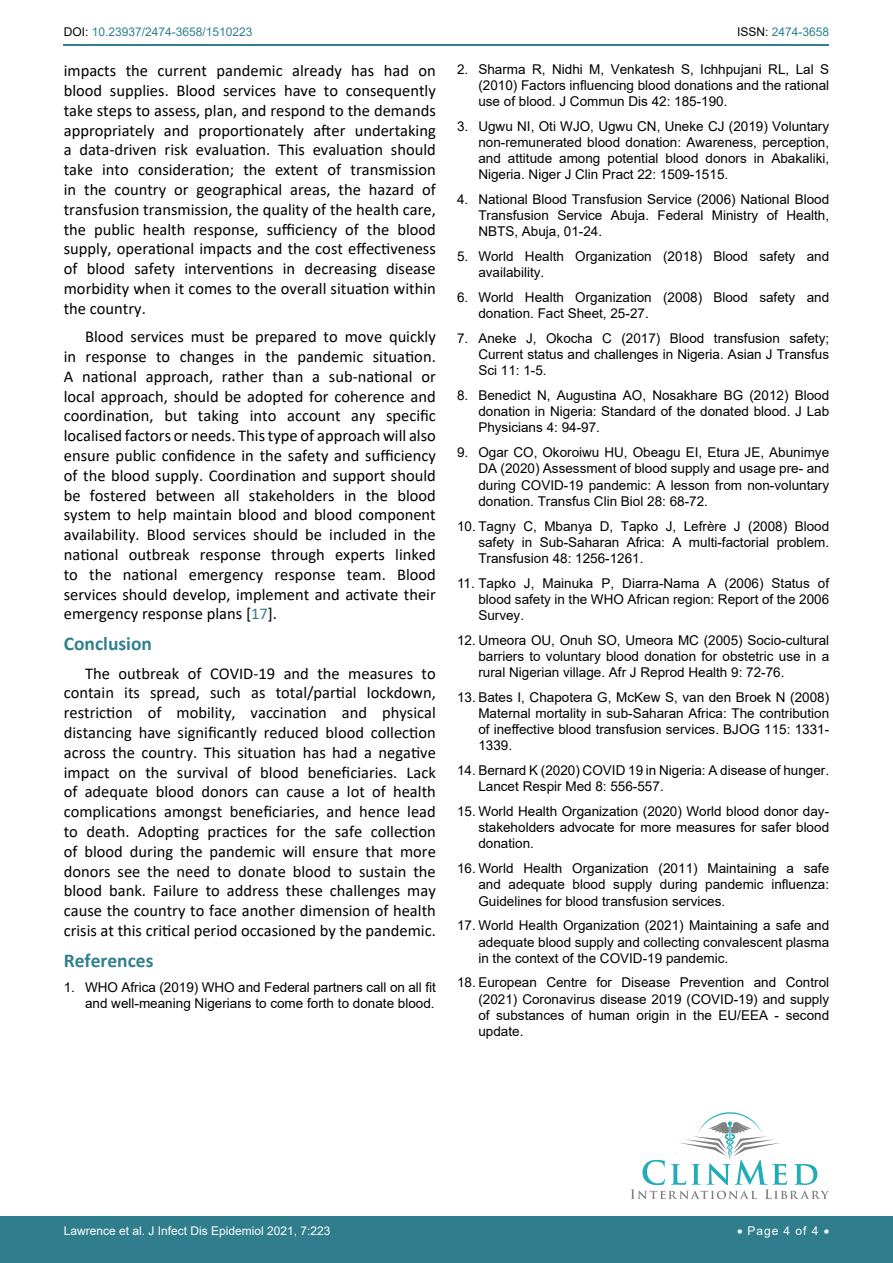
<style>
.page{position:relative;width:893px;height:1263px;background:#fff}
.page>*{position:absolute;margin:0;border:0;box-sizing:border-box;transform-origin:0 0}
.t1{font:700 19.5px "Calibri";color:#30808d}
.t2{font:16.5px/19.8px "Calibri";color:#000;text-align:justify}
.t3{font:13.5px/16.2px "Arial";color:#000;text-align:justify}
.t4{font:12px "Arial";color:#fff}
.t5{font:12px "Arial";color:#30808d}
.s1{color:#000}
.s2{color:#30808d}
</style>
<div class="page">
<hr style="left:64px;top:45px;width:765px;height:1px;background:#30808d">
<div style="left:0;top:1217px;width:893px;height:46px;background:#307d8d"></div>
<svg style="left:631px;top:1112px;width:198px;height:87px"></svg>
<p class="t5" style="left:64px;top:24px;width:190px"><span class="s1">DOI:</span> 10.23937/2474-3658/1510223</p>
<p class="t5" style="left:737px;top:24px;width:94px"><span class="s1">ISSN:</span> 2474-3658</p>
<p class="t2" style="left:64px;top:60px;width:374px">impacts the current pandemic already has had on blood supplies. Blood services have to consequently take steps to assess, plan, and respond to the demands appropriately and proportionately after undertaking a data-driven risk evaluation. This evaluation should take into consideration; the extent of transmission in the country or geographical areas, the hazard of transfusion transmission, the quality of the health care, the public health response, sufficiency of the blood supply, operational impacts and the cost effectiveness of blood safety interventions in decreasing disease morbidity when it comes to the overall situation within the country.</p>
<p class="t2" style="left:64px;top:326px;width:374px;text-indent:21px">Blood services must be prepared to move quickly in response to changes in the pandemic situation.<br>A national approach, rather than a sub-national or local approach, should be adopted for coherence and coordination, but taking into account any specific localised factors or needs. This type of approach will also ensure public confidence in the safety and sufficiency of the blood supply. Coordination and support should be fostered between all stakeholders in the blood system to help maintain blood and blood component availability. Blood services should be included in the national outbreak response through experts linked to the national emergency response team. Blood services should develop, implement and activate their emergency response plans [<span class="s2">17</span>].</p>
<h1 class="t1" style="left:64px;top:630px;width:90px">Conclusion</h1>
<p class="t2" style="left:64px;top:663px;width:374px;text-indent:21px">The outbreak of COVID-19 and the measures to contain its spread, such as total/partial lockdown, restriction of mobility, vaccination and physical distancing have significantly reduced blood collection across the country. This situation has had a negative impact on the survival of blood beneficiaries. Lack of adequate blood donors can cause a lot of health complications amongst beneficiaries, and hence lead to death. Adopting practices for the safe collection of blood during the pandemic will ensure that more donors see the need to donate blood to sustain the blood bank. Failure to address these challenges may cause the country to face another dimension of health crisis at this critical period occasioned by the pandemic.</p>
<h1 class="t1" style="left:64px;top:947px;width:91px">References</h1>
<p class="t3" style="left:64px;top:979px;width:374px;text-align:right">1. WHO Africa (2019) WHO and Federal partners call on all fit and well-meaning Nigerians to come forth to donate blood.</p>
<p class="t3" style="left:478px;top:61px;width:352px;text-indent:-21px">2. Sharma R, Nidhi M, Venkatesh S, Ichhpujani RL, Lal S (2010) Factors influencing blood donations and the rational use of blood. J Commun Dis 42: 185-190.</p>
<p class="t3" style="left:478px;top:118px;width:352px;text-indent:-21px">3. Ugwu NI, Oti WJO, Ugwu CN, Uneke CJ (2019) Voluntary non-remunerated blood donation: Awareness, perception, and attitude among potential blood donors in Abakaliki, Nigeria. Niger J Clin Pract 22: 1509-1515.</p>
<p class="t3" style="left:478px;top:191px;width:352px;text-indent:-21px">4. National Blood Transfusion Service (2006) National Blood Transfusion Service Abuja. Federal Ministry of Health, NBTS, Abuja, 01-24.</p>
<p class="t3" style="left:478px;top:248px;width:352px;text-indent:-21px">5. World Health Organization (2018) Blood safety and availability.</p>
<p class="t3" style="left:478px;top:289px;width:352px;text-indent:-21px">6. World Health Organization (2008) Blood safety and donation. Fact Sheet, 25-27.</p>
<p class="t3" style="left:478px;top:330px;width:352px;text-indent:-21px">7. Aneke J, Okocha C (2017) Blood transfusion safety; Current status and challenges in Nigeria. Asian J Transfus Sci 11: 1-5.</p>
<p class="t3" style="left:478px;top:387px;width:352px;text-indent:-21px">8. Benedict N, Augustina AO, Nosakhare BG (2012) Blood donation in Nigeria: Standard of the donated blood. J Lab Physicians 4: 94-97.</p>
<p class="t3" style="left:478px;top:444px;width:352px;text-indent:-21px">9. Ogar CO, Okoroiwu HU, Obeagu EI, Etura JE, Abunimye DA (2020) Assessment of blood supply and usage pre- and during COVID-19 pandemic: A lesson from non-voluntary donation. Transfus Clin Biol 28: 68-72.</p>
<p class="t3" style="left:478px;top:518px;width:352px;text-indent:-21px">10. Tagny C, Mbanya D, Tapko J, Lefrère J (2008) Blood safety in Sub-Saharan Africa: A multi-factorial problem.<br>Transfusion 48: 1256-1261.</p>
<p class="t3" style="left:478px;top:575px;width:352px;text-indent:-21px">11. Tapko J, Mainuka P, Diarra-Nama A (2006) Status of blood safety in the WHO African region: Report of the 2006<br>Survey.</p>
<p class="t3" style="left:478px;top:632px;width:352px;text-indent:-21px">12. Umeora OU, Onuh SO, Umeora MC (2005) Socio-cultural barriers to voluntary blood donation for obstetric use in a rural Nigerian village. Afr J Reprod Health 9: 72-76.</p>
<p class="t3" style="left:478px;top:689px;width:352px;text-indent:-21px">13. Bates I, Chapotera G, McKew S, van den Broek N (2008)<br>Maternal mortality in sub-Saharan Africa: The contribution of ineffective blood transfusion services. BJOG 115: 1331- 1339.</p>
<p class="t3" style="left:478px;top:762px;width:352px;text-indent:-21px">14. Bernard K (2020) COVID 19 in Nigeria: A disease of hunger.<br>Lancet Respir Med 8: 556-557.</p>
<p class="t3" style="left:478px;top:803px;width:352px;text-indent:-21px">15. World Health Organization (2020) World blood donor day&shy;stakeholders advocate for more measures for safer blood donation.</p>
<p class="t3" style="left:478px;top:860px;width:352px;text-indent:-21px">16. World Health Organization (2011) Maintaining a safe and adequate blood supply during pandemic influenza:<br>Guidelines for blood transfusion services.</p>
<p class="t3" style="left:478px;top:917px;width:352px;text-indent:-21px">17. World Health Organization (2021) Maintaining a safe and adequate blood supply and collecting convalescent plasma in the context of the COVID-19 pandemic.</p>
<p class="t3" style="left:478px;top:974px;width:352px;text-indent:-21px">18. European Centre for Disease Prevention and Control (2021) Coronavirus disease 2019 (COVID-19) and supply of substances of human origin in the EU/EEA - second update.</p>
<p class="t4" style="left:64px;top:1223px;width:268px">Lawrence et al. J Infect Dis Epidemiol 2021, 7:223</p>
<p class="t4" style="left:737px;top:1223px;width:94px">• Page 4 of 4 •</p>
</div>
